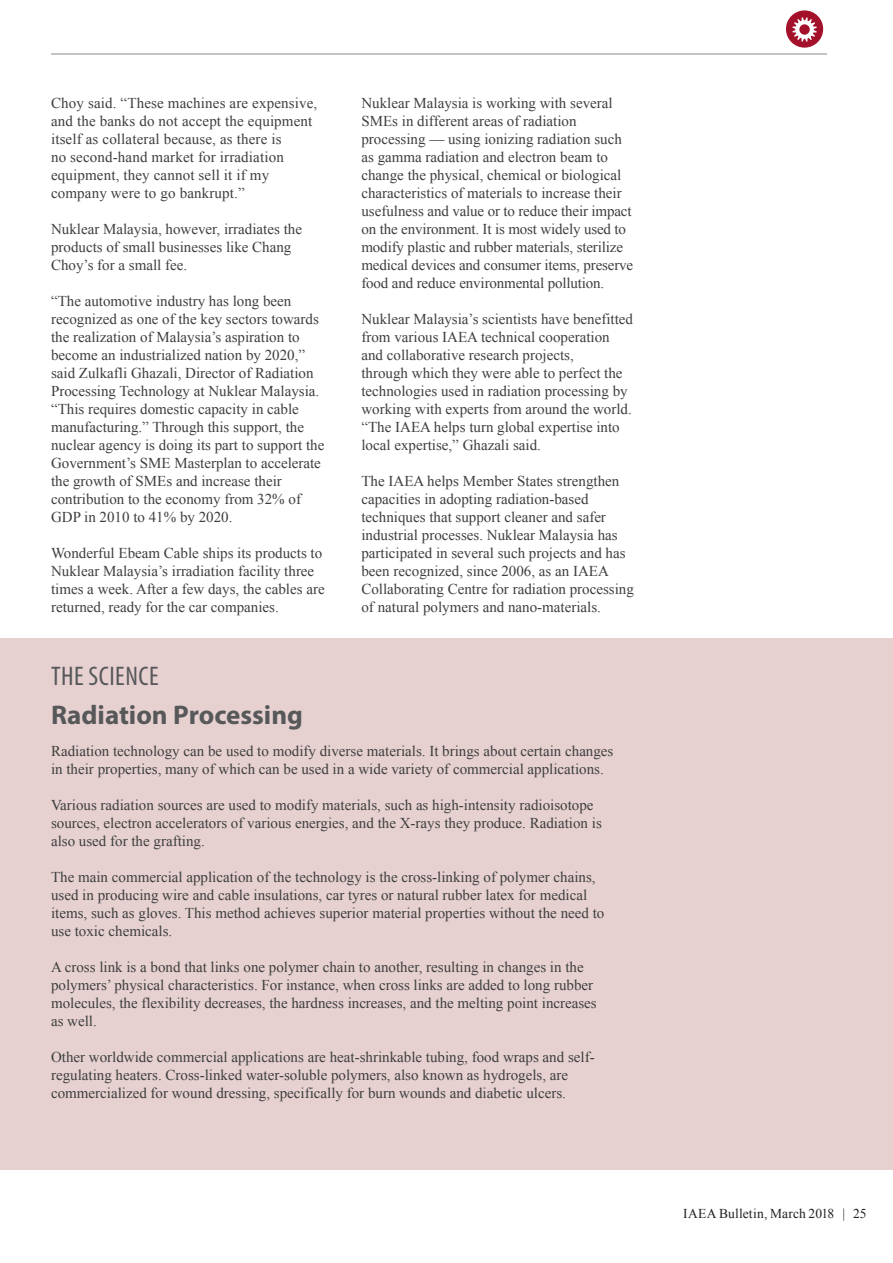
<style>
.page{position:relative;width:893px;height:1263px;background:#fff}
.page>*{position:absolute;margin:0;border:0;box-sizing:border-box;transform-origin:0 0}
.Box_-_Title{font:700 27px "Myriad Pro";color:#57585a}
.The_Science_Box_Titl{font:condensed 27px "Myriad Pro";letter-spacing:.02em;color:#57585a}
.Body_Text{font:15px/18px "Times New Roman";color:#3e3e3f}
.Body_Text_-_no_space{font:15px/18px "Times New Roman";color:#3e3e3f}
.t1{font:13.5px "Times New Roman";letter-spacing:.01em;color:#231f20}
</style>
<div class="page">
<hr style="left:51px;top:54px;width:776px;height:1px;background:#636366">
<div style="left:786px;top:10px;width:37px;height:38px;background:#a3112a;border-radius:50%"></div>
<svg style="left:792px;top:17px;width:25px;height:25px"></svg>
<div style="left:0;top:638px;width:893px;height:531px;background:#e6d1d0"></div>
<p class="Body_Text" style="left:51px;top:94px;width:268px">Choy said. “These machines are expensive, and the banks do not accept the equipment itself as collateral because, as there is<br>no second-hand market for irradiation equipment, they cannot sell it if my company were to go bankrupt.”</p>
<p class="Body_Text" style="left:51px;top:220px;width:252px">Nuklear Malaysia, however, irradiates the products of small businesses like Chang<br>Choy’s for a small fee.</p>
<p class="Body_Text" style="left:51px;top:292px;width:275px">“The automotive industry has long been recognized as one of the key sectors towards the realization of Malaysia’s aspiration to become an industrialized nation by 2020,” said Zulkafli Ghazali, Director of Radiation Processing Technology at Nuklear Malaysia. “This requires domestic capacity in cable manufacturing.” Through this support, the nuclear agency is doing its part to support the Government’s SME Masterplan to accelerate the growth of SMEs and increase their contribution to the economy from 32% of GDP in 2010 to 41% by 2020.</p>
<p class="Body_Text" style="left:51px;top:544px;width:275px">Wonderful Ebeam Cable ships its products to Nuklear Malaysia’s irradiation facility three times a week. After a few days, the cables are returned, ready for the car companies.</p>
<p class="Body_Text" style="left:361px;top:94px;width:273px">Nuklear Malaysia is working with several SMEs in different areas of radiation processing — using ionizing radiation such as gamma radiation and electron beam to change the physical, chemical or biological characteristics of materials to increase their usefulness and value or to reduce their impact on the environment. It is most widely used to modify plastic and rubber materials, sterilize medical devices and consumer items, preserve food and reduce environmental pollution.</p>
<p class="Body_Text" style="left:361px;top:310px;width:273px">Nuklear Malaysia’s scientists have benefitted from various IAEA technical cooperation and collaborative research projects,<br>through which they were able to perfect the technologies used in radiation processing by working with experts from around the world. “The IAEA helps turn global expertise into local expertise,” Ghazali said.</p>
<p class="Body_Text" style="left:361px;top:472px;width:274px">The IAEA helps Member States strengthen capacities in adopting radiation-based techniques that support cleaner and safer industrial processes. Nuklear Malaysia has participated in several such projects and has been recognized, since 2006, as an IAEA Collaborating Centre for radiation processing of natural polymers and nano-materials.</p>
<p class="The_Science_Box_Titl" style="left:51px;top:660px;width:109px">THE SCIENCE</p>
<p class="Box_-_Title" style="left:51px;top:697px;width:253px">Radiation Processing</p>
<p class="Body_Text_-_no_space" style="left:51px;top:742px;width:564px">Radiation technology can be used to modify diverse materials. It brings about certain changes in their properties, many of which can be used in a wide variety of commercial applications.</p>
<p class="Body_Text" style="left:51px;top:796px;width:552px">Various radiation sources are used to modify materials, such as high-intensity radioisotope sources, electron accelerators of various energies, and the X-rays they produce. Radiation is also used for the grafting.</p>
<p class="Body_Text" style="left:51px;top:868px;width:555px">The main commercial application of the technology is the cross-linking of polymer chains, used in producing wire and cable insulations, car tyres or natural rubber latex for medical items, such as gloves. This method achieves superior material properties without the need to use toxic chemicals.</p>
<p class="Body_Text" style="left:51px;top:958px;width:547px">A cross link is a bond that links one polymer chain to another, resulting in changes in the polymers’ physical characteristics. For instance, when cross links are added to long rubber molecules, the flexibility decreases, the hardness increases, and the melting point increases as well.</p>
<p class="Body_Text" style="left:51px;top:1048px;width:545px">Other worldwide commercial applications are heat-shrinkable tubing, food wraps and self&shy;regulating heaters. Cross-linked water-soluble polymers, also known as hydrogels, are commercialized for wound dressing, specifically for burn wounds and diabetic ulcers.</p>
<p class="t1" style="left:683px;top:1205px;width:185px">IAEA Bulletin, March 2018 | 25</p>
</div>
